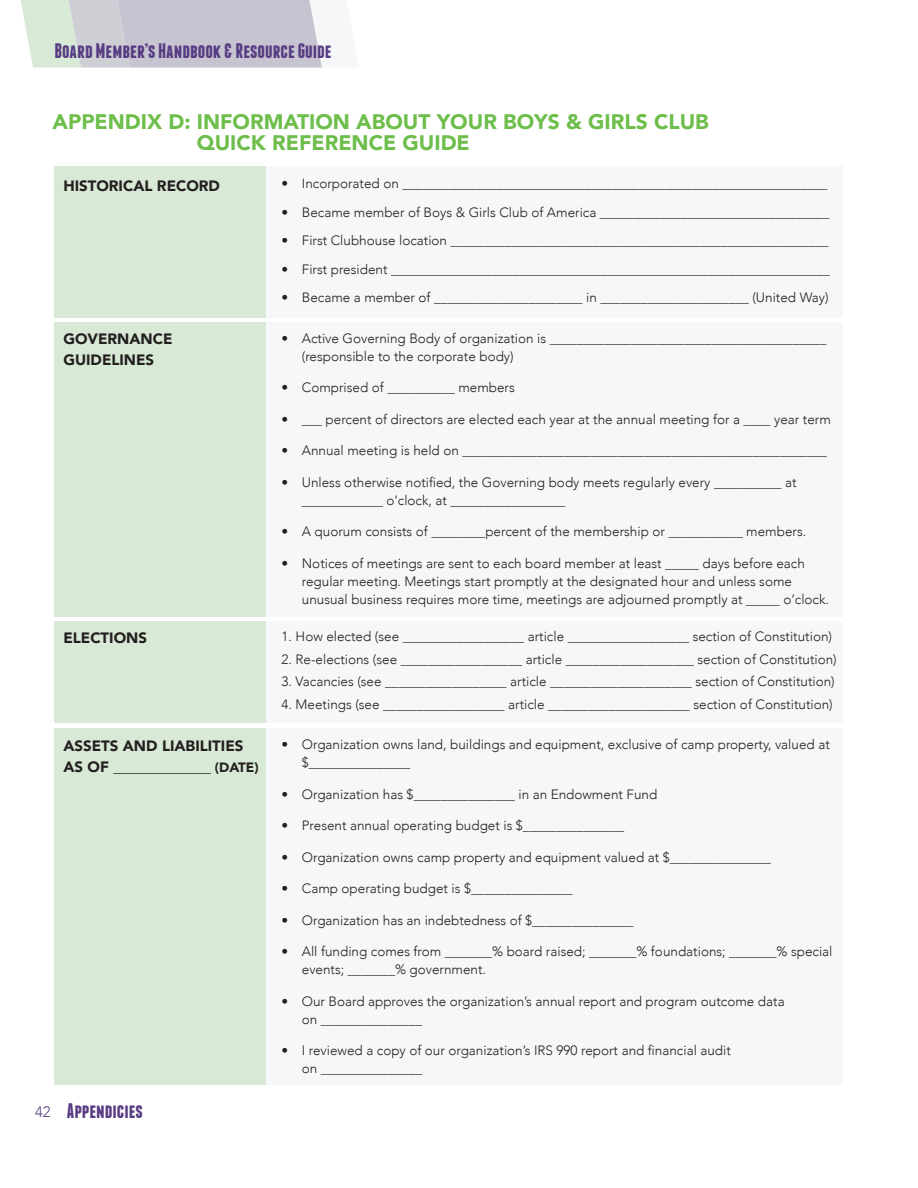
<style>
.page{position:relative;width:918px;height:1188px;background:#fff}
.page>*{position:absolute;margin:0;border:0;box-sizing:border-box;transform-origin:0 0}
.t1{font:900 21px/21px "Avenir";color:#6dbe4b}
.t2{font:700 21px "Franchise";color:#583c83}
.t3{font:900 15px/21px "Avenir";color:#231f20}
.t4{font:300 15px "Avenir";color:#583c83}
.t5{font:300 13.5px/18px "Avenir";color:#231f20}
.s1{font-size:13.5px}
</style>
<div class="page">
<svg style="left:21px;top:0;width:301px;height:68px;background:#ccced3"></svg>
<div style="left:266px;top:621px;width:576px;height:102px;background:#f5f7f9"></div>
<div style="left:54px;top:621px;width:212px;height:102px;background:#d8e9d5"></div>
<div style="left:266px;top:322px;width:576px;height:294px;background:#f5f7f9"></div>
<div style="left:54px;top:322px;width:212px;height:294px;background:#d8e9d5"></div>
<div style="left:266px;top:166px;width:576px;height:152px;background:#f5f7f9"></div>
<div style="left:54px;top:166px;width:212px;height:152px;background:#d8e9d5"></div>
<div style="left:266px;top:728px;width:576px;height:357px;background:#f5f7f9"></div>
<div style="left:54px;top:728px;width:212px;height:357px;background:#d8e9d5"></div>
<h1 class="t2" style="left:54px;top:41px;width:279px">Board Member’s Handbook &amp; Resource Guide</h1>
<h1 class="t1" style="left:197px;top:111px;width:513px;text-indent:-144px">APPENDIX D: INFORMATION ABOUT YOUR BOYS &amp; GIRLS CLUB<br>QUICK REFERENCE GUIDE</h1>
<p class="t3" style="left:63px;top:175px;width:158px">HISTORICAL RECORD</p>
<p class="t3" style="left:63px;top:328px;width:111px">GOVERNANCE<br>GUIDELINES</p>
<p class="t3" style="left:63px;top:626px;width:85px">ELECTIONS</p>
<p class="t3" style="left:63px;top:734px;width:197px">ASSETS AND LIABILITIES<br>AS OF _____________ <span class="s1">(DATE)</span></p>
<p class="t4" style="left:35px;top:1103px;width:17px">42</p>
<h1 class="t2" style="left:67px;top:1100px;width:77px">Appendicies</h1>
<p class="t5" style="left:282px;top:175px;width:548px">• Incorporated on _______________________________________________________________</p>
<p class="t5" style="left:282px;top:203px;width:549px">• Became member of Boys &amp; Girls Club of America __________________________________</p>
<p class="t5" style="left:282px;top:232px;width:549px">• First Clubhouse location ________________________________________________________</p>
<p class="t5" style="left:282px;top:260px;width:550px">• First president _________________________________________________________________</p>
<p class="t5" style="left:282px;top:289px;width:549px">• Became a member of ______________________ in ______________________ (United Way)</p>
<p class="t5" style="left:302px;top:329px;width:526px;text-indent:-20px">• Active Governing Body of organization is _________________________________________ (responsible to the corporate body)</p>
<p class="t5" style="left:282px;top:379px;width:235px">• Comprised of __________ members</p>
<p class="t5" style="left:282px;top:410px;width:551px">• ___ percent of directors are elected each year at the annual meeting for a ____ year term</p>
<p class="t5" style="left:282px;top:442px;width:547px">• Annual meeting is held on ______________________________________________________</p>
<p class="t5" style="left:302px;top:473px;width:496px;text-indent:-20px">• Unless otherwise notified, the Governing body meets regularly every __________ at ____________ o’clock, at _________________</p>
<p class="t5" style="left:282px;top:523px;width:526px">• A quorum consists of ________percent of the membership or ___________ members.</p>
<p class="t5" style="left:302px;top:554px;width:529px;text-indent:-20px">• Notices of meetings are sent to each board member at least _____ days before each regular meeting. Meetings start promptly at the designated hour and unless some unusual business requires more time, meetings are adjourned promptly at _____ o’clock.</p>
<p class="t5" style="left:282px;top:627px;width:552px">1. How elected (see __________________ article __________________ section of Constitution)</p>
<p class="t5" style="left:282px;top:650px;width:557px">2. Re-elections (see __________________ article ___________________ section of Constitution)</p>
<p class="t5" style="left:282px;top:672px;width:555px">3. Vacancies (see __________________ article _____________________ section of Constitution)</p>
<p class="t5" style="left:282px;top:695px;width:553px">4. Meetings (see __________________ article _____________________ section of Constitution)</p>
<p class="t5" style="left:302px;top:735px;width:530px;text-indent:-20px">• Organization owns land, buildings and equipment, exclusive of camp property, valued at $_______________</p>
<p class="t5" style="left:282px;top:785px;width:377px">• Organization has $_______________ in an Endowment Fund</p>
<p class="t5" style="left:282px;top:816px;width:344px">• Present annual operating budget is $_______________</p>
<p class="t5" style="left:282px;top:848px;width:491px">• Organization owns camp property and equipment valued at $_______________</p>
<p class="t5" style="left:282px;top:879px;width:292px">• Camp operating budget is $_______________</p>
<p class="t5" style="left:282px;top:911px;width:353px">• Organization has an indebtedness of $_______________</p>
<p class="t5" style="left:302px;top:942px;width:532px;text-indent:-20px">• All funding comes from _______% board raised; _______% foundations; _______% special events; _______% government.</p>
<p class="t5" style="left:302px;top:992px;width:484px;text-indent:-20px">• Our Board approves the organization’s annual report and program outcome data on _______________</p>
<p class="t5" style="left:302px;top:1041px;width:431px;text-indent:-20px">• I reviewed a copy of our organization’s IRS 990 report and financial audit on _______________</p>
</div>
